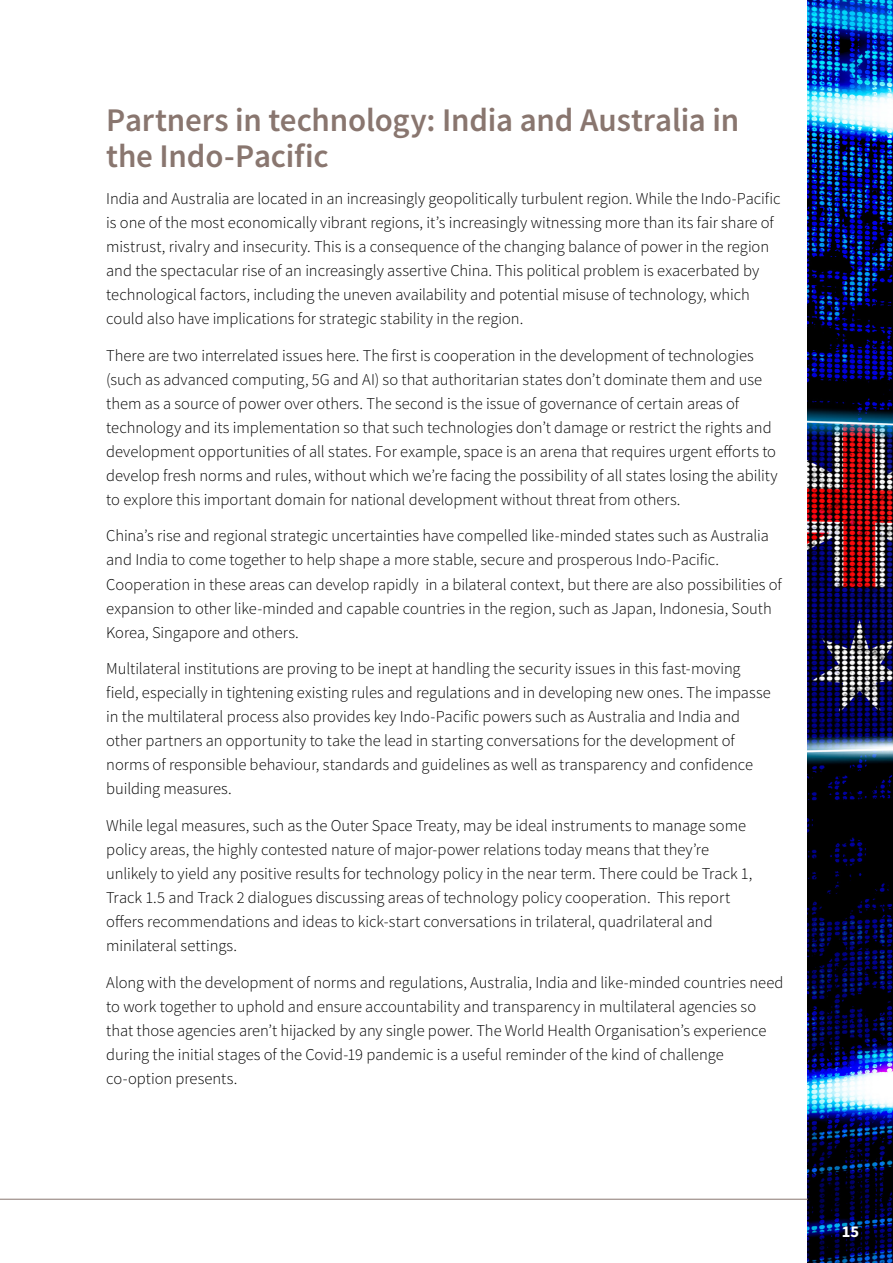
<style>
.page{position:relative;width:893px;height:1263px;background:#fff}
.page>*{position:absolute;margin:0;border:0;box-sizing:border-box;transform-origin:0 0}
.t1{font:600 33px/36px "Source Sans Pro";letter-spacing:-.005em;color:#89766f}
.t2{font:300 16.5px/24px "Source Sans Pro";letter-spacing:-.005em;color:#000}
.t3{font:700 16.5px "Source Sans Pro";color:#fff}
</style>
<div class="page">
<img style="left:808px;top:0;width:85px;height:1263px">
<hr style="left:0;top:1199px;width:808px;height:1px;background:#89766f">
<h1 class="t1" style="left:106px;top:102px;width:635px">Partners in technology: India and Australia in the Indo-Pacific</h1>
<p class="t2" style="left:106px;top:186px;width:676px">India and Australia are located in an increasingly geopolitically turbulent region. While the Indo-Pacific is one of the most economically vibrant regions, it’s increasingly witnessing more than its fair share of mistrust, rivalry and insecurity. This is a consequence of the changing balance of power in the region and the spectacular rise of an increasingly assertive China. This political problem is exacerbated by technological factors, including the uneven availability and potential misuse of technology, which could also have implications for strategic stability in the region.</p>
<p class="t2" style="left:106px;top:343px;width:673px">There are two interrelated issues here. The first is cooperation in the development of technologies (such as advanced computing, 5G and AI) so that authoritarian states don’t dominate them and use them as a source of power over others. The second is the issue of governance of certain areas of technology and its implementation so that such technologies don’t damage or restrict the rights and development opportunities of all states. For example, space is an arena that requires urgent efforts to develop fresh norms and rules, without which we’re facing the possibility of all states losing the ability to explore this important domain for national development without threat from others.</p>
<p class="t2" style="left:106px;top:524px;width:677px">China’s rise and regional strategic uncertainties have compelled like-minded states such as Australia and India to come together to help shape a more stable, secure and prosperous Indo-Pacific.<br>Cooperation in these areas can develop rapidly in a bilateral context, but there are also possibilities of expansion to other like-minded and capable countries in the region, such as Japan, Indonesia, South Korea, Singapore and others.</p>
<p class="t2" style="left:106px;top:657px;width:666px">Multilateral institutions are proving to be inept at handling the security issues in this fast-moving field, especially in tightening existing rules and regulations and in developing new ones. The impasse in the multilateral process also provides key Indo-Pacific powers such as Australia and India and other partners an opportunity to take the lead in starting conversations for the development of norms of responsible behaviour, standards and guidelines as well as transparency and confidence building measures.</p>
<p class="t2" style="left:106px;top:814px;width:648px">While legal measures, such as the Outer Space Treaty, may be ideal instruments to manage some policy areas, the highly contested nature of major-power relations today means that they’re unlikely to yield any positive results for technology policy in the near term. There could be Track 1, Track 1.5 and Track 2 dialogues discussing areas of technology policy cooperation. This report offers recommendations and ideas to kick-start conversations in trilateral, quadrilateral and minilateral settings.</p>
<p class="t2" style="left:106px;top:970px;width:679px">Along with the development of norms and regulations, Australia, India and like-minded countries need to work together to uphold and ensure accountability and transparency in multilateral agencies so that those agencies aren’t hijacked by any single power. The World Health Organisation’s experience during the initial stages of the Covid-19 pandemic is a useful reminder of the kind of challenge co-option presents.</p>
<p class="t3" style="left:842px;top:1220px;width:19px">15</p>
</div>
